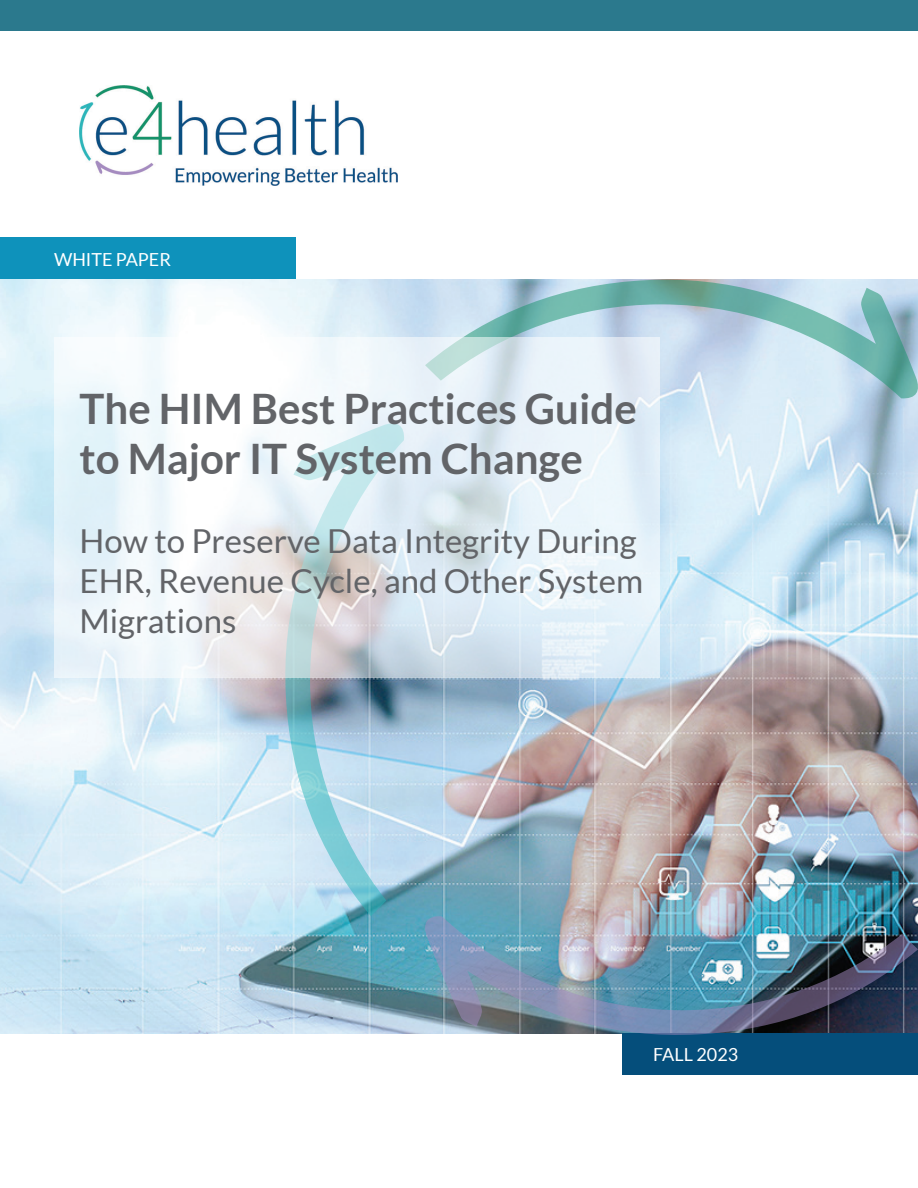
<style>
.page{position:relative;width:918px;height:1188px;background:#fff}
.page>*{position:absolute;margin:0;border:0;box-sizing:border-box;transform-origin:0 0}
.t1{font:700 42px/50.4px "Lato";color:#626468}
.t2{font:33px/39.6px "Lato";color:#626468}
.t3{font:18px "Lato";color:#fff}
</style>
<div class="page">
<img style="left:0;top:279px;width:918px;height:754px">
<div style="left:0;top:237px;width:296px;height:42px;background:#0e92bb"></div>
<div style="left:622px;top:1033px;width:296px;height:42px;background:#054e7b"></div>
<svg style="left:425px;top:279px;width:493px;height:120px;background:#abced7"></svg>
<img style="left:422px;top:915px;width:496px;height:120px">
<svg style="left:284px;top:678px;width:121px;height:238px;background:#a1c7d8"></svg>
<svg style="left:54px;top:338px;width:606px;height:340px"></svg>
<img style="left:80px;top:86px;width:318px;height:99px">
<div style="left:0;top:0;width:918px;height:31px;background:#2b798d"></div>
<p class="t3" style="left:54px;top:250px;width:119px">WHITE PAPER</p>
<p class="t1" style="left:80px;top:383px;width:559px">The HIM Best Practices Guide to Major IT System Change</p>
<p class="t2" style="left:80px;top:521px;width:565px">How to Preserve Data Integrity During<br>EHR, Revenue Cycle, and Other System<br>Migrations</p>
<p class="t3" style="left:653px;top:1045px;width:86px">FALL 2023</p>
</div>
